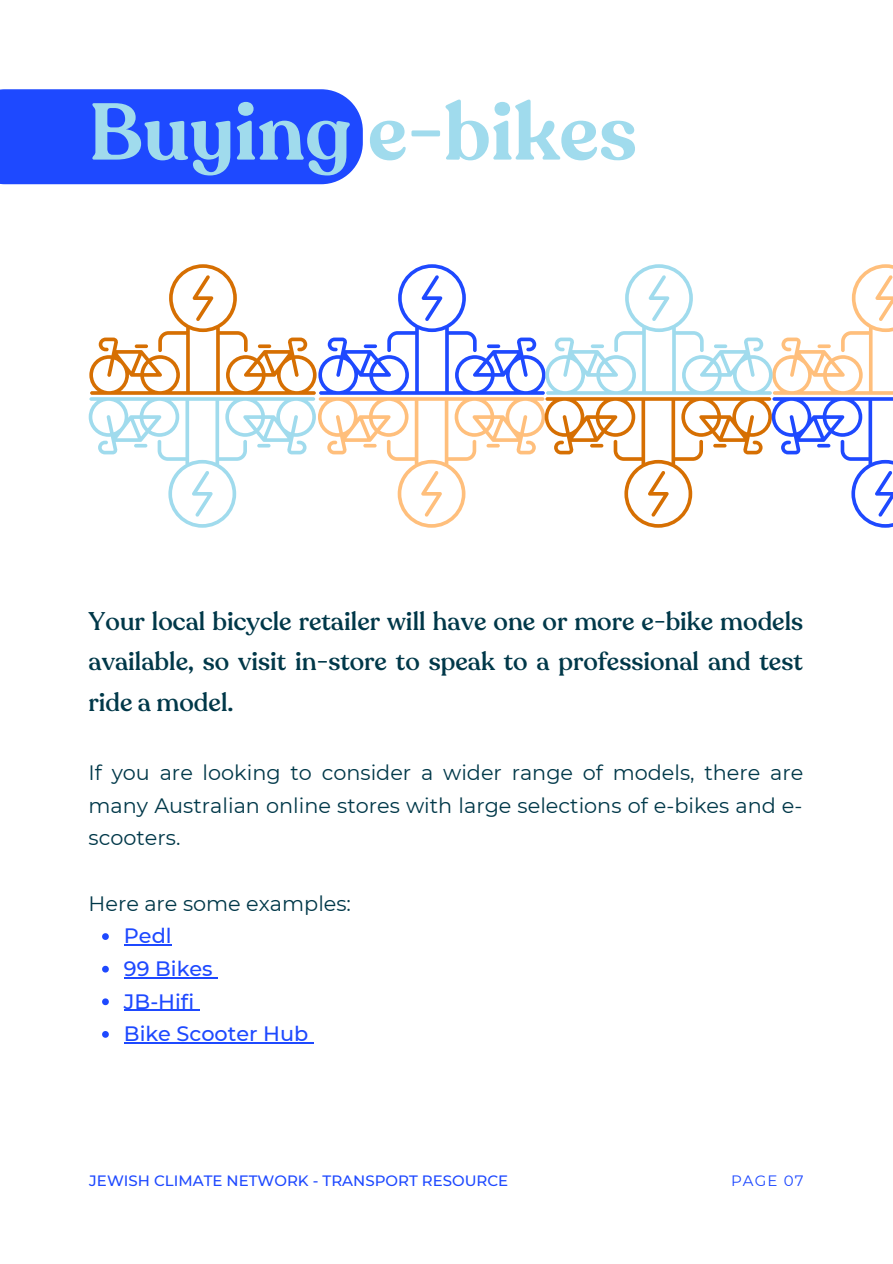
<style>
.page{position:relative;width:893px;height:1264px;background:#fff}
.page>*{position:absolute;margin:0;border:0;box-sizing:border-box;transform-origin:0 0}
.t1{font:600 79.5px "Recoleta Alt";color:#a0dbed}
.t2{font:500 25.35px/40.5px "Recoleta";color:#003849;text-align:justify}
.t3{font:20.85px/32.5px "Montserrat";color:#003849;text-align:justify}
.t4{font:500 20.85px "Montserrat";color:#1e49ff}
.t5{font:500 15px "Montserrat";color:#1e49ff}
.t6{font:15px "Montserrat";letter-spacing:.075em;color:#1e49ff}
</style>
<div class="page">
<svg style="left:102px;top:933px;width:7px;height:6px"></svg>
<hr style="left:124px;top:944px;width:48px;height:1px;background:#1e49ff">
<svg style="left:102px;top:965px;width:7px;height:7px"></svg>
<hr style="left:124px;top:977px;width:89px;height:1px;background:#1e49ff">
<svg style="left:102px;top:998px;width:7px;height:7px"></svg>
<hr style="left:124px;top:1009px;width:70px;height:1px;background:#1e49ff">
<svg style="left:102px;top:1031px;width:7px;height:6px"></svg>
<hr style="left:124px;top:1042px;width:184px;height:1px;background:#1e49ff">
<div style="left:0;top:89px;width:363px;height:95px;background:#1e49ff"></div>
<svg style="left:89px;top:264px;width:803px;height:263px"></svg>
<p class="t1" style="left:89px;top:80px;width:550px">Buying e-bikes</p>
<p class="t2" style="left:89px;top:601px;width:716px">Your local bicycle retailer will have one or more e-bike models available, so visit in-store to speak to a professional and test ride a model.</p>
<p class="t3" style="left:89px;top:756px;width:716px">If you are looking to consider a wider range of models, there are many Australian online stores with large selections of e-bikes and e&shy;scooters.</p>
<p class="t3" style="left:89px;top:887px;width:264px">Here are some examples:</p>
<p class="t4" style="left:124px;top:923px;width:49px">Pedl</p>
<p class="t4" style="left:124px;top:955px;width:90px">99 Bikes</p>
<p class="t4" style="left:124px;top:988px;width:72px">JB-Hifi</p>
<p class="t4" style="left:124px;top:1020px;width:186px">Bike Scooter Hub</p>
<p class="t5" style="left:89px;top:1171px;width:420px">JEWISH CLIMATE NETWORK - TRANSPORT RESOURCE</p>
<p class="t6" style="left:731px;top:1171px;width:74px">PAGE 07</p>
</div>
